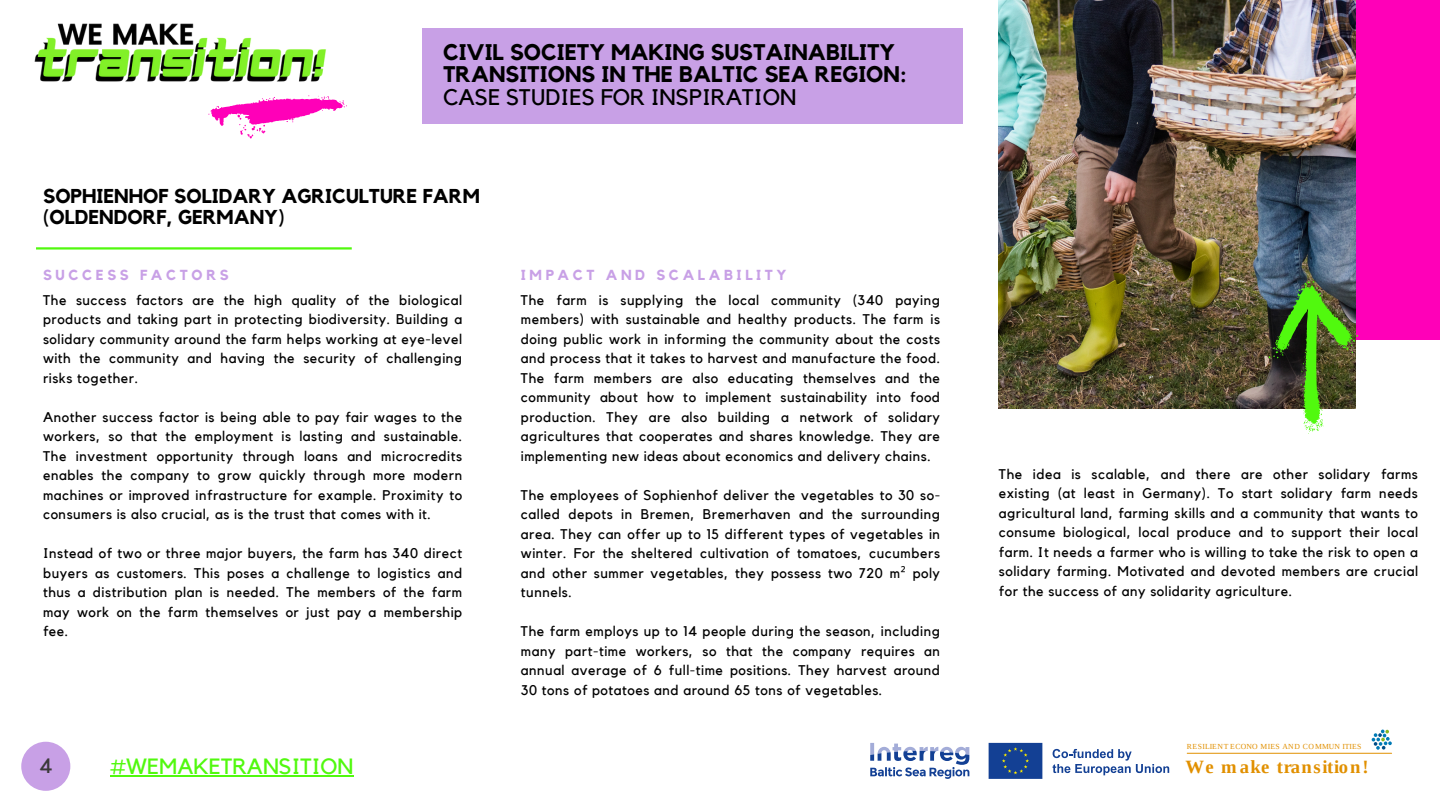
<style>
.page{position:relative;width:1440px;height:810px;background:#fff}
.page>*{position:absolute;margin:0;border:0;box-sizing:border-box;transform-origin:0 0}
.t1{font:700 22.5px/22.5px "Kollektif";color:#000}
.t2{font:22px "Kollektif";color:#51f90e}
.t3{font:20.7px "Kollektif";color:#3b3939}
.t4{font:700 20px/20.2px "Kollektif";color:#000}
.t5{font:700 18.7px "Liberation Serif";letter-spacing:.055em;color:#e19000}
.t6{font:700 14.5px "Kollektif";letter-spacing:.25em;color:#c8a0e6}
.t7{font:14px/19.5px "Kollektif";letter-spacing:.04em;color:#000;text-align:justify}
.t8{font:7.7px "Liberation Serif";letter-spacing:.045em;color:#e19000}
.s1{font-weight:400}
.s2{font-family:"Noto Sans"}
</style>
<div class="page">
<div style="left:1162px;top:1px;width:278px;height:339px;background:#ff00b8"></div>
<img style="left:999px;top:0;width:357px;height:409px">
<hr style="left:36px;top:247px;width:316px;height:3px;background:#51f90e">
<hr style="left:1187px;top:753px;width:205px;height:1px;background:#e19000">
<svg style="left:988px;top:742px;width:55px;height:37px;background:#244d95"></svg>
<svg style="left:1053px;top:749px;width:116px;height:26px"></svg>
<svg style="left:870px;top:743px;width:99px;height:36px"></svg>
<svg style="left:1372px;top:730px;width:20px;height:20px"></svg>
<svg style="left:208px;top:95px;width:139px;height:43px"></svg>
<img style="left:34px;top:23px;width:293px;height:59px">
<div style="left:422px;top:28px;width:540px;height:95px;background:#c8a0e6"></div>
<img style="left:1268px;top:281px;width:91px;height:153px">
<div style="left:21px;top:742px;width:49px;height:49px;background:#c8a0e6;border-radius:50%"></div>
<hr style="left:110px;top:775px;width:243px;height:2px;background:#51f90e">
<h1 class="t1" style="left:443px;top:42px;width:465px">CIVIL SOCIETY MAKING SUSTAINABILITY<br>TRANSITIONS IN THE BALTIC SEA REGION:<br><span class="s1">CASE STUDIES FOR INSPIRATION</span></h1>
<p class="t4" style="left:43px;top:187px;width:438px">SOPHIENHOF SOLIDARY AGRICULTURE FARM (OLDENDORF, GERMANY)</p>
<p class="t6" style="left:43px;top:268px;width:187px">SUCCESS FACTORS</p>
<p class="t7" style="left:43px;top:291px;width:421px">The success factors are the high quality of the biological products and taking part in protecting biodiversity. Building a solidary community around the farm helps working at eye-level with the community and having the security of challenging risks together.</p>
<p class="t7" style="left:43px;top:408px;width:421px">Another success factor is being able to pay fair wages to the workers, so that the employment is lasting and sustainable.<br>The investment opportunity through loans and microcredits enables the company to grow quickly through more modern machines or improved infrastructure for example. Proximity to consumers is also crucial, as is the trust that comes with it.</p>
<p class="t7" style="left:43px;top:544px;width:421px">Instead of two or three major buyers, the farm has 340 direct buyers as customers. This poses a challenge to logistics and thus a distribution plan is needed. The members of the farm may work on the farm themselves or just pay a membership fee.</p>
<h2 class="t3" style="left:39px;top:756px;width:15px">4</h2>
<h3 class="t2" style="left:110px;top:756px;width:245px">#WEMAKETRANSITION</h3>
<p class="t6" style="left:521px;top:268px;width:267px">IMPACT AND SCALABILITY</p>
<p class="t7" style="left:521px;top:291px;width:421px">The farm is supplying the local community (340 paying members) with sustainable and healthy products. The farm is doing public work in informing the community about the costs and process that it takes to harvest and manufacture the food.<br>The farm members are also educating themselves and the community about how to implement sustainability into food production. They are also building a network of solidary agricultures that cooperates and shares knowledge. They are implementing new ideas about economics and delivery chains.</p>
<p class="t7" style="left:521px;top:486px;width:421px">The employees of Sophienhof deliver the vegetables to 30 so&shy;called depots in Bremen, Bremerhaven and the surrounding area. They can offer up to 15 different types of vegetables in winter. For the sheltered cultivation of tomatoes, cucumbers and other summer vegetables, they possess two 720 m<span class="s2">²</span> poly tunnels.</p>
<p class="t7" style="left:521px;top:622px;width:421px">The farm employs up to 14 people during the season, including many part-time workers, so that the company requires an annual average of 6 full-time positions. They harvest around 30 tons of potatoes and around 65 tons of vegetables.</p>
<h3 class="t7" style="left:999px;top:465px;width:421px">The idea is scalable, and there are other solidary farms existing (at least in Germany). To start solidary farm needs agricultural land, farming skills and a community that wants to consume biological, local produce and to support their local farm. It needs a farmer who is willing to take the risk to open a solidary farming. Motivated and devoted members are crucial for the success of any solidarity agriculture.</h3>
<p class="t8" style="left:1187px;top:742px;width:176px">RESILIENT ECONO MIES AND COMMUN ITIES</p>
<h3 class="t5" style="left:1185px;top:756px;width:185px">We m ake transition!</h3>
</div>
